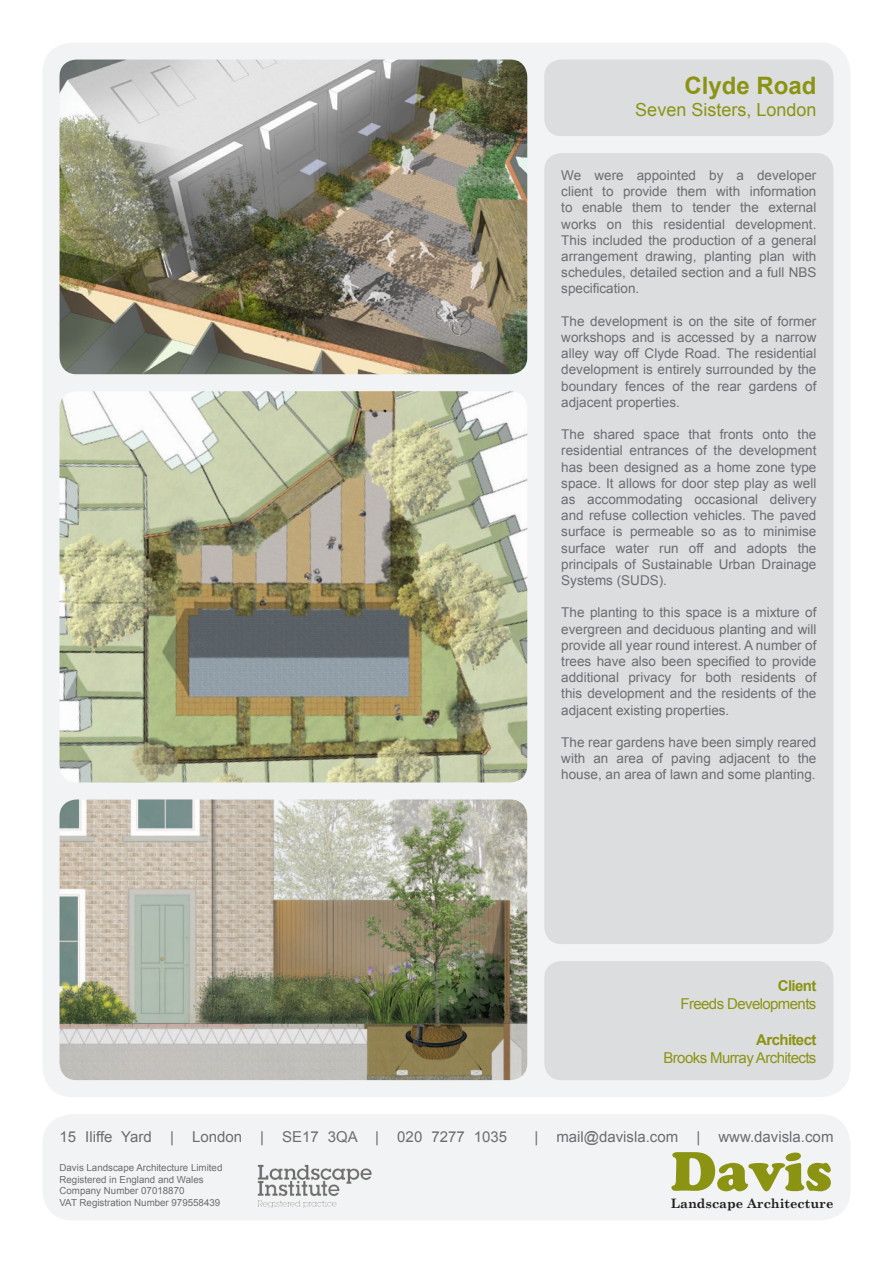
<style>
.page{position:relative;width:893px;height:1263px;background:#fff}
.page>*{position:absolute;margin:0;border:0;box-sizing:border-box;transform-origin:0 0}
.t1{font:54.3px "Cooper Black Std";color:#8b9412}
.t2{font:700 24px "Arial";color:#8b9412}
.t3{font:18px "Arial";color:#8b9412}
.t4{font:15px "Arial";color:#6c6d70}
.t5{font:15px "Arial";letter-spacing:-.04em;color:#8b9412}
.t6{font:700 15px "Arial";letter-spacing:-.04em;color:#8b9412}
.t7{font:13.5px/16.2px "Arial";color:#6c6d70;text-align:justify}
.t8{font:700 13.05px "Century Schoolbook";color:#231f20}
.t9{font:9.75px/11.7px "Arial";color:#6c6d70}
</style>
<div class="page">
<div style="left:43px;top:1114px;width:807px;height:106px;background:#f2f3f4;border-radius:30px"></div>
<img style="left:257px;top:1164px;width:115px;height:44px">
<div style="left:43px;top:43px;width:807px;height:1054px;background:#f2f3f4;border-radius:30px"></div>
<div style="left:544px;top:961px;width:289px;height:119px;background:#dcdddf;border-radius:17px"></div>
<div style="left:544px;top:153px;width:289px;height:791px;background:#dcdddf;border-radius:17px"></div>
<div style="left:544px;top:60px;width:289px;height:76px;background:#dcdddf;border-radius:17px"></div>
<img style="left:60px;top:391px;width:467px;height:391px">
<img style="left:60px;top:60px;width:467px;height:314px">
<img style="left:60px;top:799px;width:467px;height:281px">
<p class="t2" style="left:684px;top:70px;width:134px">Clyde Road</p>
<p class="t3" style="left:635px;top:98px;width:183px">Seven Sisters, London</p>
<p class="t7" style="left:561px;top:167px;width:257px">We were appointed by a developer client to provide them with information to enable them to tender the external works on this residential development.<br>This included the production of a general arrangement drawing, planting plan with schedules, detailed section and a full NBS specification.</p>
<p class="t7" style="left:561px;top:313px;width:257px">The development is on the site of former workshops and is accessed by a narrow alley way off Clyde Road. The residential development is entirely surrounded by the boundary fences of the rear gardens of adjacent properties.</p>
<p class="t7" style="left:561px;top:426px;width:257px">The shared space that fronts onto the residential entrances of the development has been designed as a home zone type space. It allows for door step play as well as accommodating occasional delivery and refuse collection vehicles. The paved surface is permeable so as to minimise surface water run off and adopts the principals of Sustainable Urban Drainage Systems (SUDS).</p>
<p class="t7" style="left:561px;top:605px;width:257px">The planting to this space is a mixture of evergreen and deciduous planting and will provide all year round interest. A number of trees have also been specified to provide additional privacy for both residents of this development and the residents of the adjacent existing properties.</p>
<p class="t7" style="left:561px;top:734px;width:257px">The rear gardens have been simply reared with an area of paving adjacent to the house, an area of lawn and some planting.</p>
<p class="t6" style="left:778px;top:976px;width:40px">Client</p>
<p class="t5" style="left:680px;top:994px;width:137px">Freeds Developments</p>
<p class="t6" style="left:756px;top:1030px;width:62px">Architect</p>
<p class="t5" style="left:663px;top:1048px;width:154px">Brooks Murray Architects</p>
<p class="t4" style="left:60px;top:1127px;width:449px">15 Iliffe Yard | London | SE17 3QA | 020 7277 1035</p>
<p class="t4" style="left:534px;top:1127px;width:301px">| mail@davisla.com | www.davisla.com</p>
<p class="t1" style="left:671px;top:1139px;width:163px">Davis</p>
<p class="t8" style="left:671px;top:1195px;width:164px">Landscape Architecture</p>
<p class="t9" style="left:60px;top:1162px;width:164px">Davis Landscape Architecture Limited<br>Registered in England and Wales</p>
<p class="t9" style="left:60px;top:1185px;width:127px">Company Number 07018870</p>
<p class="t9" style="left:60px;top:1197px;width:162px">VAT Registration Number 979558439</p>
</div>
